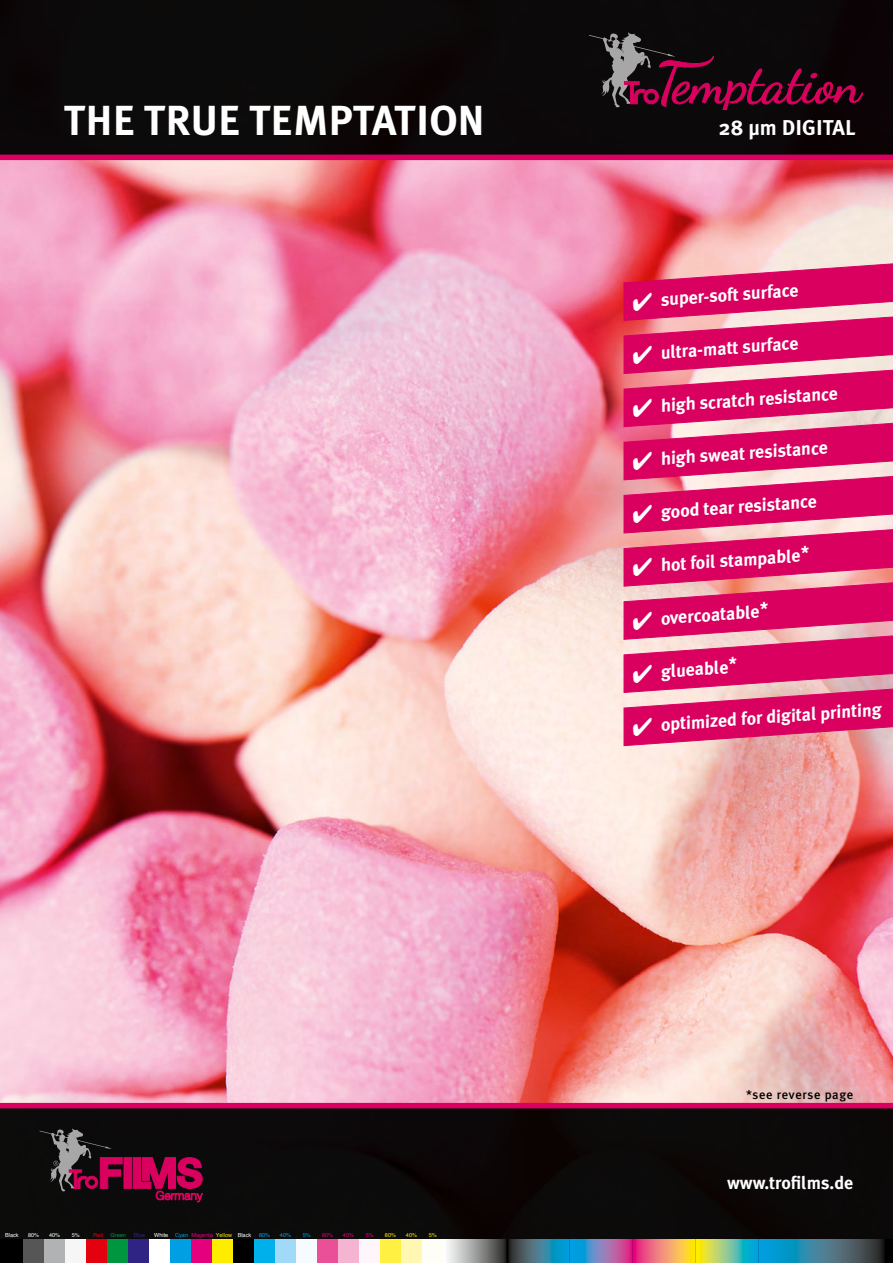
<style>
.page{position:relative;width:893px;height:1263px;background:#fff}
.page>*{position:absolute;margin:0;border:0;box-sizing:border-box;transform-origin:0 0}
.t1{font:700 42px "Meta Plus";color:#fff}
.t2{font:700 21.45px "Meta Plus";color:#fff}
.t3{font:700 18.15px "Meta Plus";color:#fff}
.t4{font:700 18px "Meta Plus";color:#fff}
.t5{font:500 12.75px "Meta Plus";letter-spacing:.05em;color:#000}
.t6{font:5.55px "Helvetica";color:#fff}
.t7{font:5.55px "Helvetica";color:#009ee3}
.t8{font:5.55px "Helvetica";color:#e5007d}
.t9{font:5.55px "Helvetica";color:#ffed00}
.t10{font:5.55px "Helvetica";color:#00963f}
.t11{font:5.55px "Helvetica";color:#2f2483}
.t12{font:5.55px "Helvetica";color:#e3000f}
.s1{color:#009ee3}
.s2{color:#e5007d}
.s3{color:#ffed00}
</style>
<div class="page">
<img style="left:0;top:160px;width:893px;height:943px">
<div style="left:0;top:0;width:893px;height:155px;background:#0c090a"></div>
<div style="left:0;top:1106px;width:893px;height:157px;background:#0c0a0a"></div>
<div style="left:0;top:1239px;width:24px;height:24px;background:#000"></div>
<div style="left:24px;top:1239px;width:21px;height:24px;background:#565656"></div>
<div style="left:45px;top:1239px;width:21px;height:24px;background:#b1b2b3"></div>
<div style="left:66px;top:1239px;width:21px;height:24px;background:#f6f6f6"></div>
<div style="left:885px;top:1239px;width:8px;height:24px;background:#000"></div>
<div style="left:87px;top:1239px;width:21px;height:24px;background:#e3000f"></div>
<div style="left:108px;top:1239px;width:21px;height:24px;background:#00963f"></div>
<div style="left:129px;top:1239px;width:21px;height:24px;background:#2f2483"></div>
<div style="left:150px;top:1239px;width:21px;height:24px;background:#fff"></div>
<div style="left:171px;top:1239px;width:21px;height:24px;background:#009ee3"></div>
<div style="left:192px;top:1239px;width:21px;height:24px;background:#e5007d"></div>
<div style="left:213px;top:1239px;width:21px;height:24px;background:#ffed00"></div>
<div style="left:234px;top:1239px;width:21px;height:24px;background:#000"></div>
<div style="left:255px;top:1239px;width:21px;height:24px;background:#00b0eb"></div>
<div style="left:276px;top:1239px;width:21px;height:24px;background:#a1daf8"></div>
<div style="left:297px;top:1239px;width:21px;height:24px;background:#f5fbfe"></div>
<div style="left:318px;top:1239px;width:21px;height:24px;background:#ea5097"></div>
<div style="left:339px;top:1239px;width:21px;height:24px;background:#f5b4d2"></div>
<div style="left:360px;top:1239px;width:21px;height:24px;background:#fef6fa"></div>
<div style="left:381px;top:1239px;width:21px;height:24px;background:#fff041"></div>
<div style="left:402px;top:1239px;width:21px;height:24px;background:#fff7b2"></div>
<div style="left:423px;top:1239px;width:21px;height:24px;background:#fffef6"></div>
<svg style="left:444px;top:1239px;width:439px;height:24px;background:#6f898f"></svg>
<svg style="left:39px;top:1128px;width:163px;height:74px"></svg>
<svg style="left:589px;top:32px;width:274px;height:78px;background:#31111f"></svg>
<svg style="left:624px;top:263px;width:269px;height:483px;background:#e0387b"></svg>
<div style="left:0;top:155px;width:893px;height:5px;background:#d9005f"></div>
<div style="left:0;top:1103px;width:893px;height:5px;background:#d9005f"></div>
<h1 class="t1" style="left:64px;top:96px;width:422px">THE TRUE TEMPTATION</h1>
<p class="t6" style="left:5px;top:1231px;width:15px">Black</p>
<p class="t6" style="left:28px;top:1231px;width:13px">80%</p>
<p class="t6" style="left:49px;top:1231px;width:13px">40%</p>
<p class="t6" style="left:72px;top:1231px;width:10px">5%</p>
<p class="t12" style="left:93px;top:1231px;width:12px">Red</p>
<p class="t10" style="left:111px;top:1231px;width:17px">Green</p>
<p class="t11" style="left:134px;top:1231px;width:13px">Blue</p>
<p class="t6" style="left:154px;top:1231px;width:99px">White <span class="s1">Cyan</span> <span class="s2">Magenta</span> <span class="s3">Yellow</span> Black</p>
<p class="t7" style="left:259px;top:1231px;width:13px">80%</p>
<p class="t7" style="left:280px;top:1231px;width:13px">40%</p>
<p class="t7" style="left:303px;top:1231px;width:10px">5%</p>
<p class="t8" style="left:322px;top:1231px;width:13px">80%</p>
<p class="t8" style="left:343px;top:1231px;width:13px">40%</p>
<p class="t8" style="left:366px;top:1231px;width:10px">5%</p>
<p class="t9" style="left:385px;top:1231px;width:13px">80%</p>
<p class="t9" style="left:406px;top:1231px;width:13px">40%</p>
<p class="t9" style="left:429px;top:1231px;width:10px">5%</p>
<p class="t2" style="left:719px;top:115px;width:138px">28 µm DIGITAL</p>
<p class="t3" style="left:631px;top:291px;width:168px;rotate:-4deg">✔ super-soft surface</p>
<p class="t3" style="left:631px;top:344px;width:168px;rotate:-4deg">✔ ultra-matt surface</p>
<p class="t3" style="left:631px;top:397px;width:208px;rotate:-4deg">✔ high scratch resistance</p>
<p class="t3" style="left:631px;top:450px;width:198px;rotate:-4deg">✔ high sweat resistance</p>
<p class="t3" style="left:631px;top:503px;width:187px;rotate:-4deg">✔ good tear resistance</p>
<p class="t3" style="left:631px;top:557px;width:179px;rotate:-4deg">✔ hot foil stampable*</p>
<p class="t3" style="left:631px;top:610px;width:138px;rotate:-4deg">✔ overcoatable*</p>
<p class="t3" style="left:631px;top:663px;width:107px;rotate:-4deg">✔ glueable*</p>
<p class="t3" style="left:631px;top:716px;width:251px;rotate:-4deg">✔ optimized for digital printing</p>
<p class="t3" style="left:709px;top:710px;width:147px;rotate:-4deg">ert für Digitaldruck</p>
<p class="t5" style="left:746px;top:1087px;width:109px">*see reverse page</p>
<p class="t4" style="left:727px;top:1172px;width:128px">www.trofilms.de</p>
</div>
